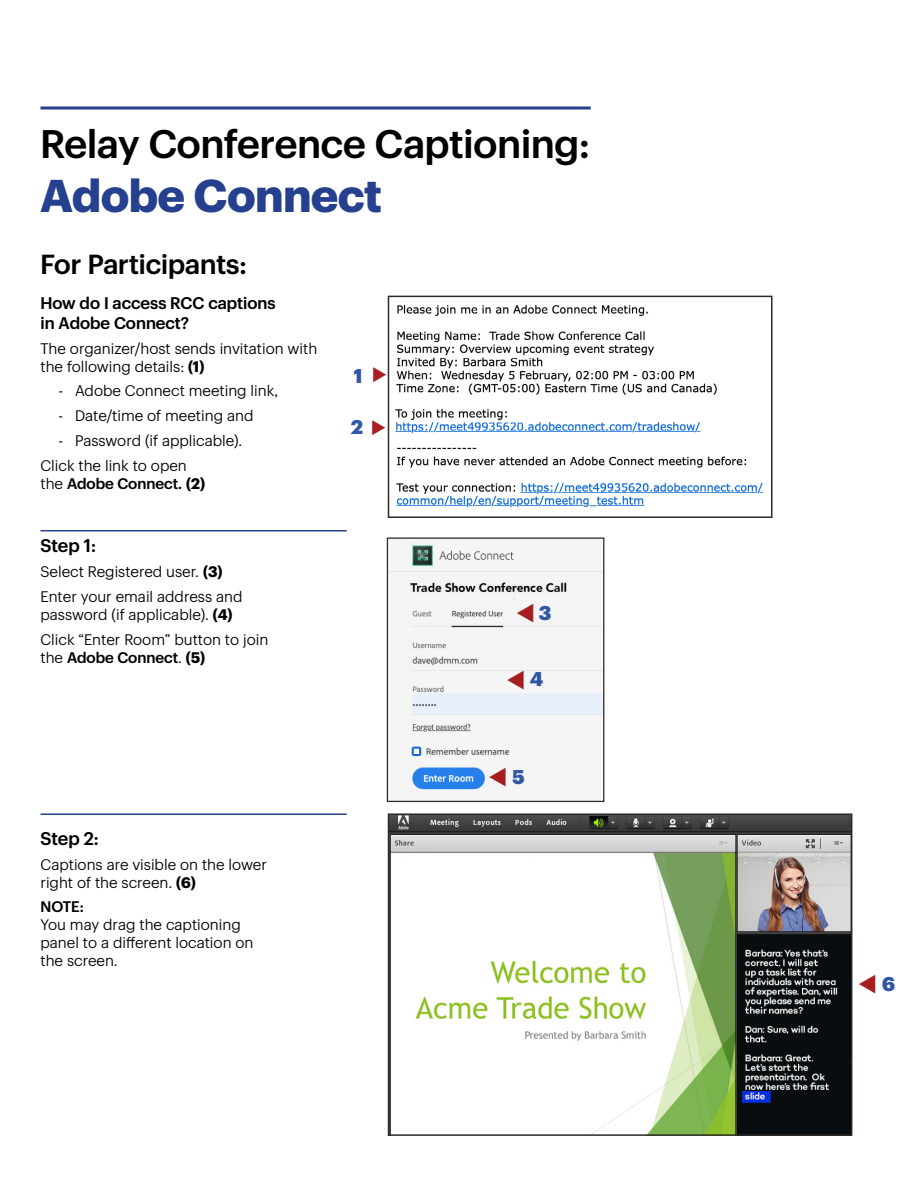
<style>
.page{position:relative;width:918px;height:1188px;background:#fff}
.page>*{position:absolute;margin:0;border:0;box-sizing:border-box;transform-origin:0 0}
.t1{font:700 45px "Sprint Sans";color:#25408f}
.t2{font:500 39px "Sprint Sans";color:#000}
.t3{font:500 27px "Sprint Sans";color:#000}
.t4{font:900 19.5px "Sprint Sans";color:#3056a6}
.t5{font:500 18px "Sprint Sans";color:#000}
.t6{font:500 16.5px/19.8px "Sprint Sans";color:#000}
.t7{font:15px/18px "Sprint Sans";color:#000}
.s1{font-weight:700}
.s2{font-weight:500}
.s3{color:#a71f23}
</style>
<div class="page">
<svg style="left:40px;top:106px;width:551px;height:4px;fill:#919fc6"></svg>
<img style="left:395px;top:304px;width:368px;height:204px">
<div style="left:388px;top:296px;width:384px;height:222px;border:2px solid #2c2a27"></div>
<img style="left:391px;top:816px;width:458px;height:317px">
<div style="left:388px;top:813px;width:464px;height:323px;border:2px solid #2c2a27"></div>
<img style="left:389px;top:541px;width:213px;height:249px">
<div style="left:387px;top:537px;width:217px;height:265px;border:1px solid #2c2a27"></div>
<hr style="left:40px;top:530px;width:307px;height:1px;background:#25408f">
<hr style="left:40px;top:813px;width:307px;height:2px;background:#25408f">
<svg style="left:507px;top:670px;width:17px;height:19px"></svg>
<svg style="left:517px;top:603px;width:17px;height:19px"></svg>
<svg style="left:490px;top:767px;width:16px;height:19px"></svg>
<p class="t2" style="left:40px;top:114px;width:551px">Relay Conference Captioning:</p>
<p class="t1" style="left:40px;top:161px;width:343px">Adobe Connect</p>
<p class="t3" style="left:40px;top:244px;width:208px">For Participants:</p>
<p class="t6" style="left:40px;top:292px;width:237px">How do I access RCC captions in Adobe Connect?</p>
<p class="t7" style="left:40px;top:338px;width:278px">The organizer/host sends invitation with the following details: <span class="s1">(1)</span></p>
<p class="t7" style="left:58px;top:381px;width:221px">- Adobe Connect meeting link,</p>
<p class="t7" style="left:58px;top:406px;width:196px">- Date/time of meeting and</p>
<p class="t7" style="left:58px;top:430px;width:185px">- Password (if applicable).</p>
<p class="t7" style="left:40px;top:455px;width:166px">Click the link to open the <span class="s2">Adobe Connect.</span> <span class="s1">(2)</span></p>
<p class="t5" style="left:40px;top:532px;width:57px">Step 1:</p>
<p class="t7" style="left:40px;top:561px;width:183px">Select Registered user. <span class="s1">(3)</span></p>
<p class="t7" style="left:40px;top:586px;width:203px">Enter your email address and password (if applicable). <span class="s1">(4)</span></p>
<p class="t7" style="left:40px;top:629px;width:229px">Click “Enter Room” button to join the <span class="s2">Adobe Connect</span>. <span class="s1">(5)</span></p>
<p class="t4" style="left:354px;top:361px;width:10px">1</p>
<p class="t4" style="left:351px;top:412px;width:37px">2 <span class="s3">◆</span></p>
<p class="t5" style="left:40px;top:825px;width:60px">Step 2:</p>
<p class="t7" style="left:40px;top:854px;width:228px">Captions are visible on the lower right of the screen. <span class="s1">(6)</span></p>
<p class="t7" style="left:40px;top:897px;width:215px"><span class="s2">NOTE:<br></span>You may drag the captioning panel to a different location on the screen.</p>
<p class="t4" style="left:539px;top:598px;width:14px">3</p>
<p class="t4" style="left:530px;top:664px;width:15px">4</p>
<p class="t4" style="left:512px;top:761px;width:14px">5</p>
<p class="t4" style="left:882px;top:968px;width:14px">6</p>
</div>
